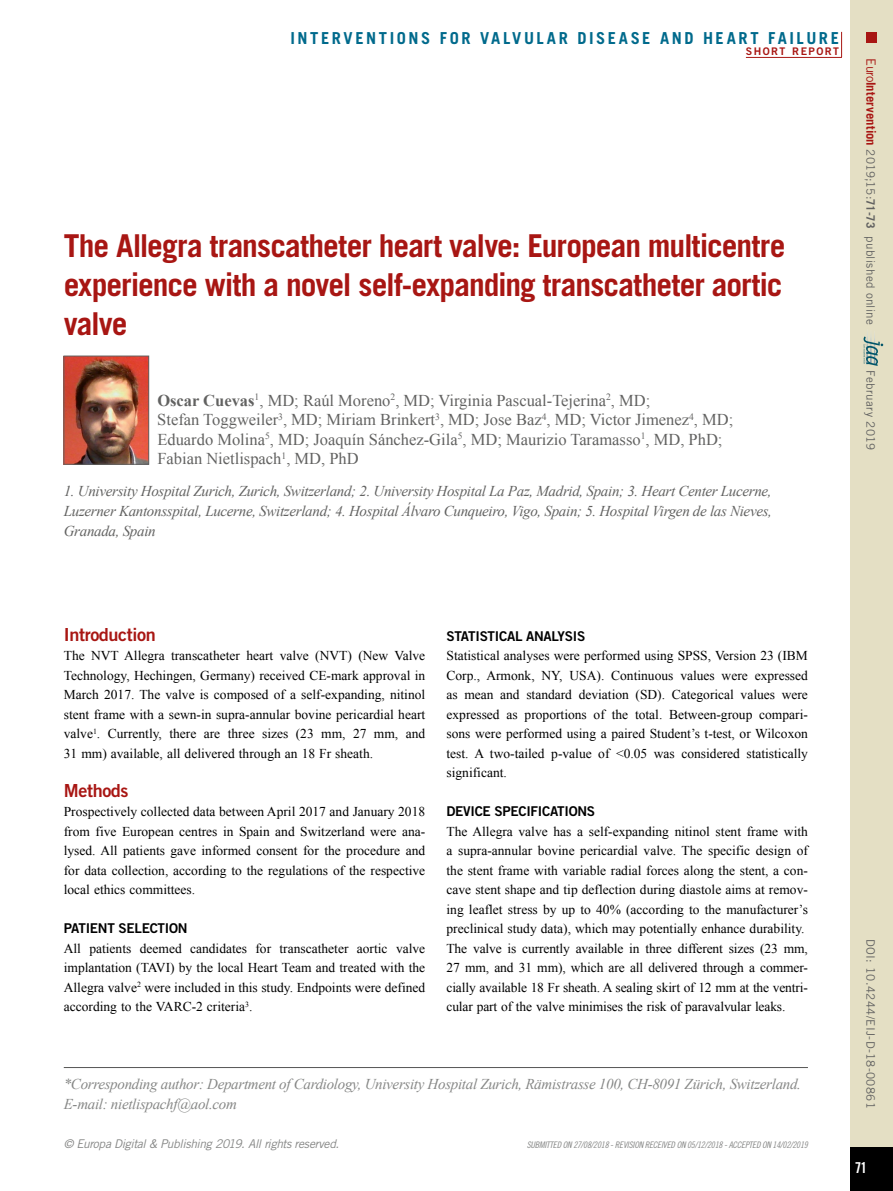
<style>
.page{position:relative;width:893px;height:1191px;background:#fff}
.page>*{position:absolute;margin:0;border:0;box-sizing:border-box;transform-origin:0 0}
.t1{font:700 31.5px/39px "Trade Gothic LT Std";letter-spacing:-.03em;color:#a81613;text-align:justify}
.t2{font:18px "Trade Gothic LT Std Bd 2";letter-spacing:-.02em;color:#a81613}
.t3{font:16.5px/19.5px "Times New Roman";color:#626261}
.t4{font:700 16.5px "Trade Gothic LT Std";letter-spacing:.155em;color:#006a8c}
.t5{font:italic 15px/19.5px "Times New Roman";letter-spacing:-.02em;color:#626261;text-align:justify}
.t6{font:italic 15px/19.5px "Times New Roman";letter-spacing:-.02em;color:#868786}
.t7{font:15px "Trade Gothic LT Std Bd Cn 20";color:#fff}
.t8{font:13.5px/19.5px "Times New Roman";color:#000;text-align:justify}
.t9{font:13.5px "Trade Gothic LT Std Bd 2";letter-spacing:-.02em;color:#000}
.t10{font:italic 12px "Trade Gothic LT Std";letter-spacing:-.03em;color:#868786}
.t11{font:11.7px "Trade Gothic LT Std";letter-spacing:.03em;color:#626261}
.t12{font:10.5px "Trade Gothic LT Std Bd 2";letter-spacing:.14em;color:#a81613}
.t13{font:9px "Trade Gothic LT Std Cn 18 Obl";letter-spacing:-.02em;color:#868786}
.s1{font-weight:700}
.s2{font-size:12.75px;color:#a81613}
.s3{font-weight:700;font-size:12.75px;color:#a81613}
</style>
<div class="page">
<div style="left:850px;top:0;width:43px;height:1191px;background:#e4dfc4"></div>
<div style="left:850px;top:1147px;width:43px;height:44px;background:#000"></div>
<div style="left:866px;top:32px;width:11px;height:10px;background:#a81613"></div>
<hr style="left:746px;top:57px;width:96px;height:1px;background:#a81613">
<svg style="left:841px;top:32px;width:1px;height:25px"></svg>
<svg style="left:863px;top:336px;width:20px;height:30px"></svg>
<hr style="left:64px;top:1067px;width:744px;height:1px;background:#565655">
<img style="left:66px;top:358px;width:81px;height:104px">
<div style="left:64px;top:356px;width:85px;height:108px;border:1px solid #626261"></div>
<p class="t4" style="left:291px;top:28px;width:550px">INTERVENTIONS FOR VALVULAR DISEASE AND HEART FAILURE</p>
<p class="t12" style="left:746px;top:45px;width:95px">SHORT REPORT</p>
<h1 class="t1" style="left:64px;top:225px;width:723px">The Allegra transcatheter heart valve: European multicentre experience with a novel self-expanding transcatheter aortic valve</h1>
<p class="t3" style="left:157px;top:390px;width:578px"><span class="s1">Oscar Cuevas</span><sup>1</sup>, MD; Raúl Moreno<sup>2</sup>, MD; Virginia Pascual-Tejerina<sup>2</sup>, MD;<br>Stefan Toggweiler<sup>3</sup>, MD; Miriam Brinkert<sup>3</sup>, MD; Jose Baz<sup>4</sup>, MD; Victor Jimenez<sup>4</sup>, MD; Eduardo Molina<sup>5</sup>, MD; Joaquín Sánchez-Gila<sup>5</sup>, MD; Maurizio Taramasso<sup>1</sup>, MD, PhD; Fabian Nietlispach<sup>1</sup>, MD, PhD</p>
<p class="t5" style="left:64px;top:481px;width:710px">1. University Hospital Zurich, Zurich, Switzerland; 2. University Hospital La Paz, Madrid, Spain; 3. Heart Center Lucerne, Luzerner Kantonsspital, Lucerne, Switzerland; 4. Hospital Álvaro Cunqueiro, Vigo, Spain; 5. Hospital Virgen de las Nieves, Granada, Spain</p>
<p class="t11" style="left:878px;top:58px;width:268px;rotate:90deg"><span class="s2">Euro</span><span class="s3">Intervention</span> 2019;15:<span class="s1">71-73</span> published online</p>
<p class="t11" style="left:878px;top:370px;width:81px;rotate:90deg">February 2019</p>
<h2 class="t2" style="left:64px;top:623px;width:94px">Introduction</h2>
<p class="t8" style="left:64px;top:645px;width:363px">The NVT Allegra transcatheter heart valve (NVT) (New Valve Technology, Hechingen, Germany) received CE-mark approval in March 2017. The valve is composed of a self-expanding, nitinol stent frame with a sewn-in supra-annular bovine pericardial heart valve<sup>1</sup>. Currently, there are three sizes (23 mm, 27 mm, and 31 mm) available, all delivered through an 18 Fr sheath.</p>
<h2 class="t2" style="left:64px;top:779px;width:66px">Methods</h2>
<p class="t8" style="left:64px;top:801px;width:363px">Prospectively collected data between April 2017 and January 2018 from five European centres in Spain and Switzerland were ana&shy;lysed. All patients gave informed consent for the procedure and for data collection, according to the regulations of the respective local ethics committees.</p>
<p class="t9" style="left:64px;top:920px;width:125px">PATIENT SELECTION</p>
<p class="t8" style="left:64px;top:938px;width:363px">All patients deemed candidates for transcatheter aortic valve implantation (TAVI) by the local Heart Team and treated with the Allegra valve<sup>2</sup> were included in this study. Endpoints were defined according to the VARC-2 criteria<sup>3</sup>.</p>
<p class="t9" style="left:446px;top:627px;width:140px">STATISTICAL ANALYSIS</p>
<p class="t8" style="left:446px;top:645px;width:363px">Statistical analyses were performed using SPSS, Version 23 (IBM Corp., Armonk, NY, USA). Continuous values were expressed as mean and standard deviation (SD). Categorical values were expressed as proportions of the total. Between-group compari&shy;sons were performed using a paired Student’s t-test, or Wilcoxon test. A two-tailed p-value of &lt;0.05 was considered statistically significant.</p>
<p class="t9" style="left:446px;top:803px;width:150px">DEVICE SPECIFICATIONS</p>
<p class="t8" style="left:446px;top:821px;width:363px;text-align:left">The Allegra valve has a self-expanding nitinol stent frame with a supra-annular bovine pericardial valve. The specific design of the stent frame with variable radial forces along the stent, a con&shy;cave stent shape and tip deflection during diastole aims at remov&shy;ing leaflet stress by up to 40% (according to the manufacturer’s preclinical study data), which may potentially enhance durability.<br>The valve is currently available in three different sizes (23 mm, 27 mm, and 31 mm), which are all delivered through a commer&shy;cially available 18 Fr sheath. A sealing skirt of 12 mm at the ventri&shy;cular part of the valve minimises the risk of paravalvular leaks.</p>
<p class="t6" style="left:64px;top:1074px;width:739px">*Corresponding author: Department of Cardiology, University Hospital Zurich, Rämistrasse 100, CH-8091 Zürich, Switzerland.<br>E-mail: nietlispachf@aol.com</p>
<p class="t10" style="left:64px;top:1137px;width:277px">© Europa Digital &amp; Publishing 2019. All rights reserved.</p>
<p class="t13" style="left:527px;top:1139px;width:283px">SUBMITTED ON 27/08/2018 - REVISION RECEIVED ON 05/12/2018 - ACCEPTED ON 14/02/2019</p>
<p class="t11" style="left:878px;top:938px;width:172px;rotate:90deg">DOI: 10.4244/EIJ-D-18-00861</p>
<p class="t7" style="left:855px;top:1158px;width:14px">71</p>
</div>
